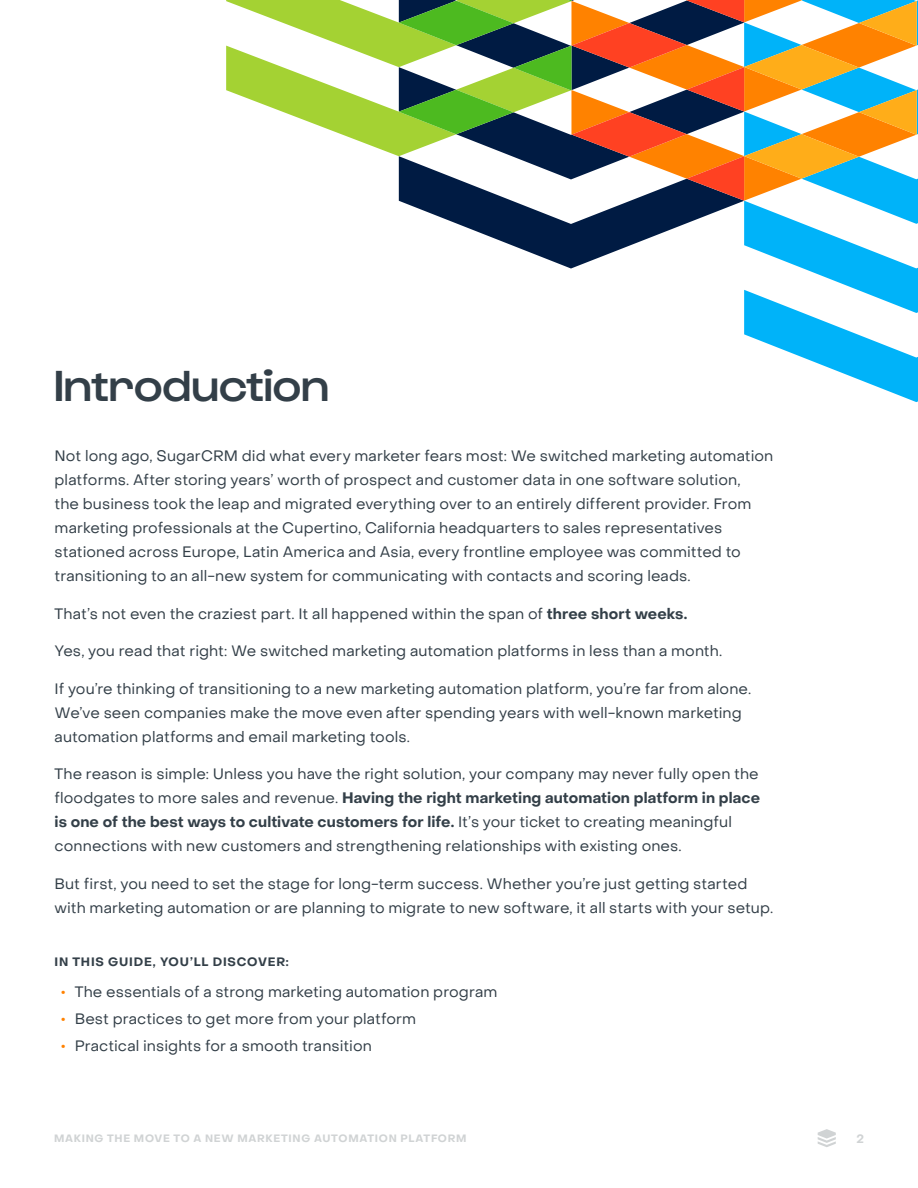
<style>
.page{position:relative;width:918px;height:1188px;background:#fff}
.page>*{position:absolute;margin:0;border:0;box-sizing:border-box;transform-origin:0 0}
.t1{font:500 45px "Gustavo";color:#333f48}
.t2{font:15px/24px "Object Sans";letter-spacing:.005em;color:#333f48}
.t3{font:700 12px "Object Sans";letter-spacing:.065em;color:#333f48}
.t4{font:700 12px "Object Sans";color:#d0d3d4}
.t5{font:700 10.5px "Object Sans";letter-spacing:.065em;color:#d0d3d4}
.s1{font-weight:700}
.s2{font-weight:700;color:#ff8200}
</style>
<div class="page">
<svg style="left:226px;top:0;width:692px;height:402px"></svg>
<svg style="left:818px;top:1129px;width:18px;height:18px"></svg>
<h1 class="t1" style="left:54px;top:369px;width:277px">Introduction</h1>
<p class="t2" style="left:55px;top:446px;width:720px">Not long ago, SugarCRM did what every marketer fears most: We switched marketing automation platforms. After storing years’ worth of prospect and customer data in one software solution,<br>the business took the leap and migrated everything over to an entirely different provider. From marketing professionals at the Cupertino, California headquarters to sales representatives stationed across Europe, Latin America and Asia, every frontline employee was committed to transitioning to an all-new system for communicating with contacts and scoring leads.</p>
<p class="t2" style="left:55px;top:603px;width:634px">That’s not even the craziest part. It all happened within the span of <span class="s1">three short weeks.</span></p>
<p class="t2" style="left:55px;top:641px;width:669px">Yes, you read that right: We switched marketing automation platforms in less than a month.</p>
<p class="t2" style="left:55px;top:678px;width:698px">If you’re thinking of transitioning to a new marketing automation platform, you’re far from alone.<br>We’ve seen companies make the move even after spending years with well-known marketing automation platforms and email marketing tools.</p>
<p class="t2" style="left:55px;top:764px;width:707px">The reason is simple: Unless you have the right solution, your company may never fully open the floodgates to more sales and revenue. <span class="s1">Having the right marketing automation platform in place is one of the best ways to cultivate customers for life.</span> It’s your ticket to creating meaningful connections with new customers and strengthening relationships with existing ones.</p>
<p class="t2" style="left:55px;top:873px;width:720px">But first, you need to set the stage for long-term success. Whether you’re just getting started with marketing automation or are planning to migrate to new software, it all starts with your setup.</p>
<p class="t3" style="left:55px;top:957px;width:236px">IN THIS GUIDE, YOU’LL DISCOVER:</p>
<p class="t2" style="left:61px;top:981px;width:438px"><span class="s2">•</span> The essentials of a strong marketing automation program</p>
<p class="t2" style="left:61px;top:1008px;width:356px"><span class="s2">•</span> Best practices to get more from your platform</p>
<p class="t2" style="left:61px;top:1035px;width:312px"><span class="s2">•</span> Practical insights for a smooth transition</p>
<p class="t5" style="left:54px;top:1132px;width:414px">MAKING THE MOVE TO A NEW MARKETING AUTOMATION PLATFORM</p>
<p class="t4" style="left:857px;top:1134px;width:9px">2</p>
</div>
